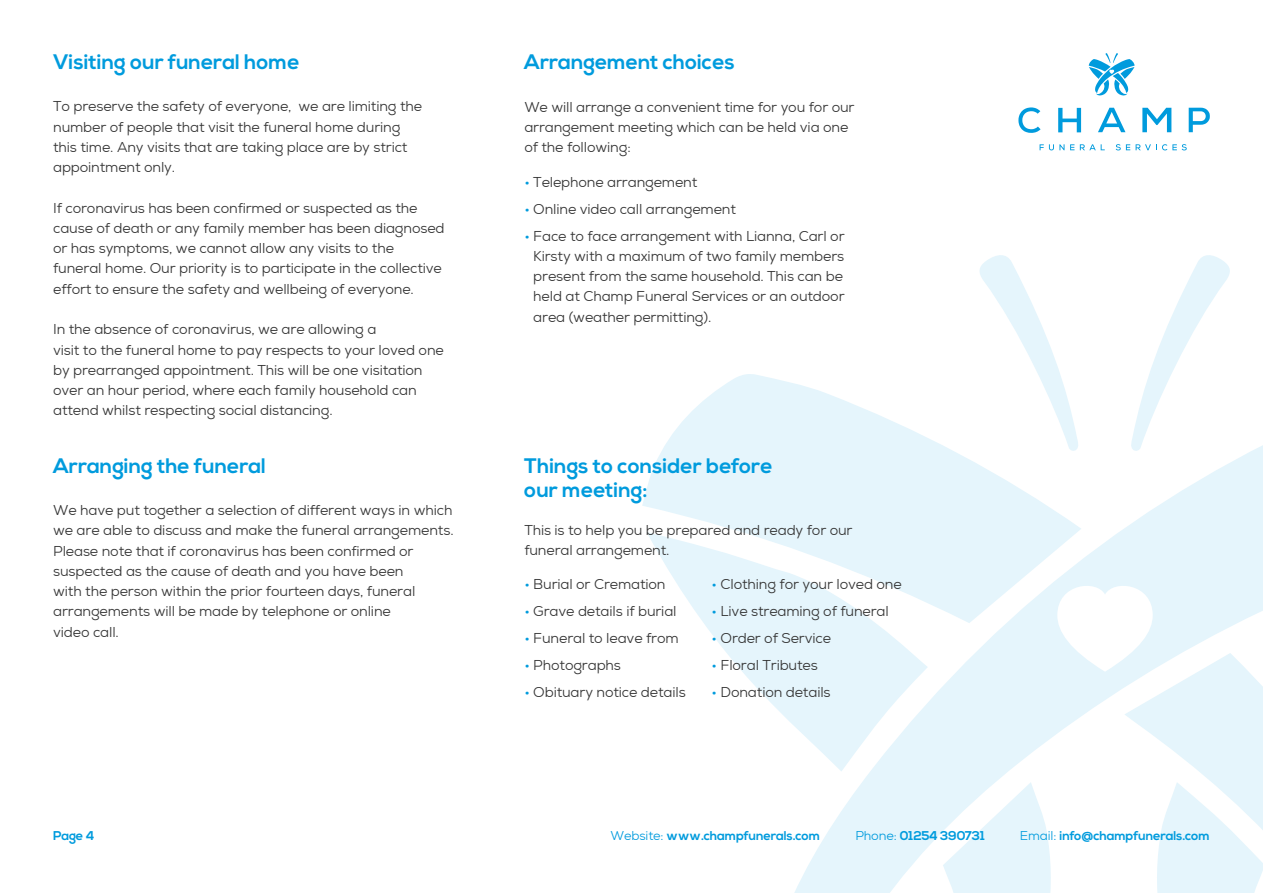
<style>
.page{position:relative;width:1263px;height:893px;background:#fff}
.page>*{position:absolute;margin:0;border:0;box-sizing:border-box;transform-origin:0 0}
.t1{font:700 21px/24px "Nexa";color:#009bdd}
.t2{font:14.25px/20.2px "Nexa";letter-spacing:-.01em;color:#333}
.t3{font:700 12.75px "Nexa";letter-spacing:-.01em;color:#009bdd}
.s1{color:#009bdd}
.s2{font-weight:400}
</style>
<div class="page">
<svg style="left:642px;top:374px;width:126px;height:158px;fill:#e5f5fc"></svg>
<svg style="left:979px;top:255px;width:81px;height:118px"></svg>
<svg style="left:1150px;top:255px;width:80px;height:118px"></svg>
<svg style="left:647px;top:532px;width:121px;height:167px"></svg>
<svg style="left:768px;top:373px;width:495px;height:520px;fill:#e5f5fc"></svg>
<svg style="left:1039px;top:144px;width:25px;height:6px"></svg>
<svg style="left:1070px;top:144px;width:4px;height:6px"></svg>
<svg style="left:1080px;top:144px;width:25px;height:6px"></svg>
<svg style="left:1018px;top:107px;width:22px;height:26px"></svg>
<svg style="left:1058px;top:108px;width:23px;height:24px"></svg>
<svg style="left:1098px;top:108px;width:27px;height:24px"></svg>
<svg style="left:1142px;top:108px;width:29px;height:24px"></svg>
<svg style="left:1189px;top:108px;width:21px;height:24px"></svg>
<svg style="left:1116px;top:144px;width:71px;height:6px"></svg>
<svg style="left:1089px;top:53px;width:45px;height:43px"></svg>
<h1 class="t1" style="left:53px;top:50px;width:248px">Visiting our funeral home</h1>
<p class="t2" style="left:53px;top:97px;width:371px">To preserve the safety of everyone, we are limiting the number of people that visit the funeral home during this time. Any visits that are taking place are by strict appointment only.</p>
<p class="t2" style="left:53px;top:198px;width:393px">If coronavirus has been confirmed or suspected as the cause of death or any family member has been diagnosed or has symptoms, we cannot allow any visits to the funeral home. Our priority is to participate in the collective effort to ensure the safety and wellbeing of everyone.</p>
<p class="t2" style="left:53px;top:320px;width:392px">In the absence of coronavirus, we are allowing a<br>visit to the funeral home to pay respects to your loved one by prearranged appointment. This will be one visitation over an hour period, where each family household can attend whilst respecting social distancing.</p>
<h1 class="t1" style="left:53px;top:454px;width:214px">Arranging the funeral</h1>
<p class="t2" style="left:53px;top:500px;width:402px">We have put together a selection of different ways in which we are able to discuss and make the funeral arrangements.<br>Please note that if coronavirus has been confirmed or suspected as the cause of death and you have been<br>with the person within the prior fourteen days, funeral arrangements will be made by telephone or online<br>video call.</p>
<h1 class="t1" style="left:524px;top:50px;width:212px">Arrangement choices</h1>
<p class="t2" style="left:524px;top:97px;width:332px">We will arrange a convenient time for you for our arrangement meeting which can be held via one of the following:</p>
<p class="t2" style="left:524px;top:172px;width:175px"><span class="s1">•</span> Telephone arrangement</p>
<p class="t2" style="left:524px;top:199px;width:213px"><span class="s1">•</span> Online video call arrangement</p>
<p class="t2" style="left:533px;top:226px;width:313px;text-align:justify;text-indent:-9px"><span class="s1">•</span> Face to face arrangement with Lianna, Carl or Kirsty with a maximum of two family members present from the same household. This can be held at Champ Funeral Services or an outdoor area (weather permitting).</p>
<h1 class="t1" style="left:524px;top:454px;width:250px">Things to consider before our meeting:</h1>
<p class="t2" style="left:524px;top:520px;width:330px">This is to help you be prepared and ready for our funeral arrangement.</p>
<p class="t2" style="left:524px;top:575px;width:143px"><span class="s1">•</span> Burial or Cremation</p>
<p class="t2" style="left:524px;top:602px;width:154px"><span class="s1">•</span> Grave details if burial</p>
<p class="t2" style="left:524px;top:629px;width:156px"><span class="s1">•</span> Funeral to leave from</p>
<p class="t2" style="left:524px;top:656px;width:98px"><span class="s1">•</span> Photographs</p>
<p class="t2" style="left:524px;top:683px;width:163px"><span class="s1">•</span> Obituary notice details</p>
<p class="t2" style="left:711px;top:575px;width:192px"><span class="s1">•</span> Clothing for your loved one</p>
<p class="t2" style="left:711px;top:602px;width:179px"><span class="s1">•</span> Live streaming of funeral</p>
<p class="t2" style="left:711px;top:629px;width:121px"><span class="s1">•</span> Order of Service</p>
<p class="t2" style="left:711px;top:656px;width:108px"><span class="s1">•</span> Floral Tributes</p>
<p class="t2" style="left:711px;top:683px;width:121px"><span class="s1">•</span> Donation details</p>
<p class="t3" style="left:53px;top:828px;width:43px">Page 4</p>
<p class="t3" style="left:610px;top:828px;width:211px"><span class="s2">Website:</span> www.champfunerals.com</p>
<p class="t3" style="left:855px;top:828px;width:131px"><span class="s2">Phone:</span> 01254 390731</p>
<p class="t3" style="left:1020px;top:828px;width:191px"><span class="s2">Email:</span> info@champfunerals.com</p>
</div>
